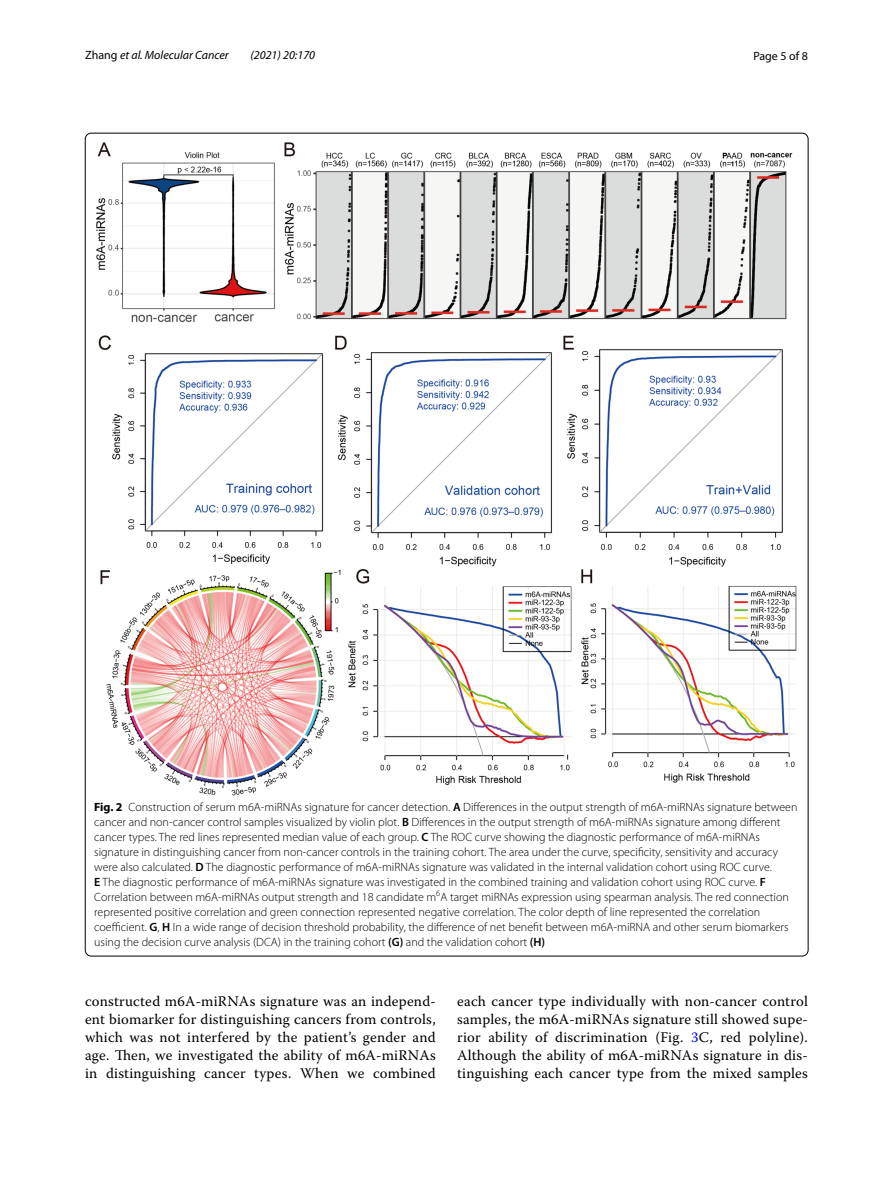
<style>
.page{position:relative;width:893px;height:1187px;background:#fff}
.page>*{position:absolute;margin:0;border:0;box-sizing:border-box;transform-origin:0 0}
.t1{font:14.7px/18px "Warnock Pro";letter-spacing:.015em;color:#000;text-align:justify}
.t2{font:300 12px/15px "Myriad Pro";color:#000}
.t3{font:italic 12px "Myriad Pro";color:#000}
.t4{font:12px "Myriad Pro";color:#000}
.s1{font-style:normal}
.s2{font-weight:700}
.s3{font-weight:600}
.s4{color:#00f}
</style>
<div class="page">
<img style="left:96px;top:142px;width:701px;height:653px">
<p class="t3" style="left:85px;top:48px;width:145px"><span class="s1">Zhang</span> et al. Molecular Cancer</p>
<p class="t3" style="left:250px;top:48px;width:66px">(2021) 20:170</p>
<p class="t4" style="left:753px;top:48px;width:56px">Page 5 of 8</p>
<p class="t2" style="left:94px;top:799px;width:705px"><span class="s2">Fig. 2</span> Construction of serum m6A-miRNAs signature for cancer detection. <span class="s3">A</span> Differences in the output strength of m6A-miRNAs signature between cancer and non-cancer control samples visualized by violin plot. <span class="s3">B</span> Differences in the output strength of m6A-miRNAs signature among different cancer types. The red lines represented median value of each group. <span class="s3">C</span> The ROC curve showing the diagnostic performance of m6A-miRNAs signature in distinguishing cancer from non-cancer controls in the training cohort. The area under the curve, specificity, sensitivity and accuracy were also calculated. <span class="s3">D</span> The diagnostic performance of m6A-miRNAs signature was validated in the internal validation cohort using ROC curve.<br><span class="s3">E</span> The diagnostic performance of m6A-miRNAs signature was investigated in the combined training and validation cohort using ROC curve. <span class="s3">F </span>Correlation between m6A-miRNAs output strength and 18 candidate m<sup>6</sup>A target miRNAs expression using spearman analysis. The red connection represented positive correlation and green connection represented negative correlation. The color depth of line represented the correlation coefficient. <span class="s3">G</span>, <span class="s3">H</span> In a wide range of decision threshold probability, the difference of net benefit between m6A-miRNA and other serum biomarkers using the decision curve analysis (DCA) in the training cohort <span class="s3">(G)</span> and the validation cohort <span class="s3">(H)</span></p>
<p class="t1" style="left:85px;top:991px;width:352px">constructed m6A-miRNAs signature was an independ&shy;ent biomarker for distinguishing cancers from controls, which was not interfered by the patient’s gender and age. Then, we investigated the ability of m6A-miRNAs in distinguishing cancer types. When we combined</p>
<p class="t1" style="left:457px;top:991px;width:352px">each cancer type individually with non-cancer control samples, the m6A-miRNAs signature still showed supe&shy;rior ability of discrimination (Fig. <span class="s4">3</span>C, red polyline).<br>Although the ability of m6A-miRNAs signature in dis&shy;tinguishing each cancer type from the mixed samples</p>
</div>
